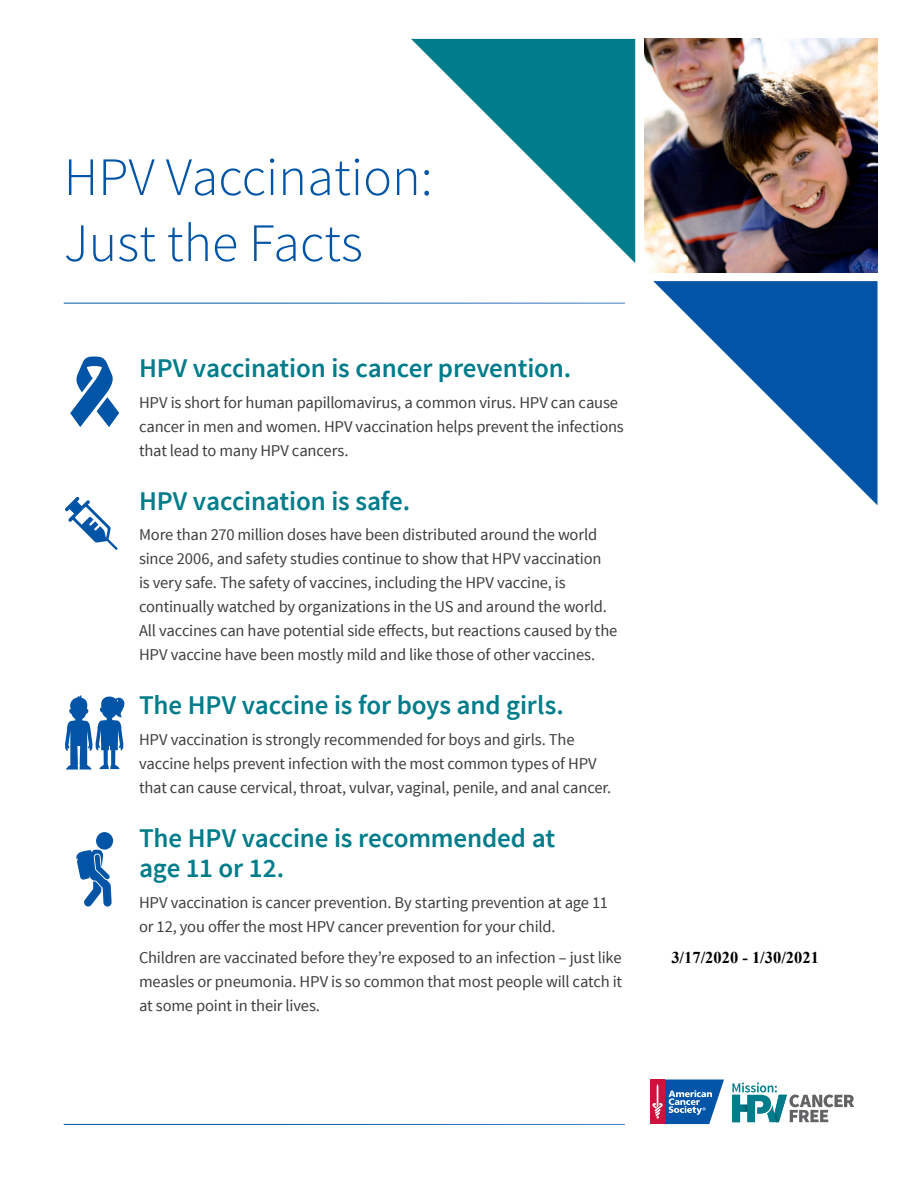
<style>
.page{position:relative;width:918px;height:1188px;background:#fff}
.page>*{position:absolute;margin:0;border:0;box-sizing:border-box;transform-origin:0 0}
.t1{font:300 54px/66px "Source Sans Pro";color:#0154a6}
.t2{font:600 27px/30px "Source Sans Pro";letter-spacing:-.005em;color:#007c8a}
.t3{font:16.5px/24px "Source Sans Pro";letter-spacing:-.01em;color:#3e3e3f}
.t4{font:700 16.5px "Times New Roman";color:#000}
</style>
<div class="page">
<hr style="left:64px;top:1124px;width:561px;height:1px;background:#0154a6">
<hr style="left:64px;top:303px;width:561px;height:1px;background:#0154a6">
<div style="left:650px;top:1080px;width:15px;height:44px;background:#cd123d"></div>
<svg style="left:652px;top:1080px;width:72px;height:44px"></svg>
<svg style="left:732px;top:1082px;width:122px;height:40px"></svg>
<img style="left:774px;top:1095px;width:13px;height:27px">
<svg style="left:70px;top:357px;width:49px;height:70px"></svg>
<svg style="left:65px;top:497px;width:53px;height:53px"></svg>
<svg style="left:653px;top:281px;width:224px;height:224px"></svg>
<img style="left:644px;top:39px;width:234px;height:233px">
<svg style="left:411px;top:39px;width:224px;height:224px"></svg>
<svg style="left:76px;top:832px;width:38px;height:75px"></svg>
<svg style="left:65px;top:695px;width:60px;height:75px"></svg>
<h1 class="t1" style="left:64px;top:144px;width:370px">HPV Vaccination:<br>Just the Facts</h1>
<h2 class="t2" style="left:139px;top:354px;width:434px">HPV vaccination is cancer prevention.</h2>
<p class="t3" style="left:139px;top:390px;width:486px">HPV is short for human papillomavirus, a common virus. HPV can cause cancer in men and women. HPV vaccination helps prevent the infections that lead to many HPV cancers.</p>
<h2 class="t2" style="left:139px;top:486px;width:273px">HPV vaccination is safe.</h2>
<p class="t3" style="left:139px;top:523px;width:480px">More than 270 million doses have been distributed around the world since 2006, and safety studies continue to show that HPV vaccination<br>is very safe. The safety of vaccines, including the HPV vaccine, is continually watched by organizations in the US and around the world.<br>All vaccines can have potential side effects, but reactions caused by the HPV vaccine have been mostly mild and like those of other vaccines.</p>
<h2 class="t2" style="left:139px;top:691px;width:426px">The HPV vaccine is for boys and girls.</h2>
<p class="t3" style="left:139px;top:728px;width:474px">HPV vaccination is strongly recommended for boys and girls. The vaccine helps prevent infection with the most common types of HPV that can cause cervical, throat, vulvar, vaginal, penile, and anal cancer.</p>
<h2 class="t2" style="left:139px;top:824px;width:418px">The HPV vaccine is recommended at age 11 or 12.</h2>
<p class="t3" style="left:139px;top:891px;width:470px">HPV vaccination is cancer prevention. By starting prevention at age 11 or 12, you offer the most HPV cancer prevention for your child.</p>
<p class="t3" style="left:139px;top:945px;width:485px;text-align:justify">Children are vaccinated before they’re exposed to an infection – just like measles or pneumonia. HPV is so common that most people will catch it at some point in their lives.</p>
<p class="t4" style="left:671px;top:945px;width:149px">3/17/2020 - 1/30/2021</p>
</div>
